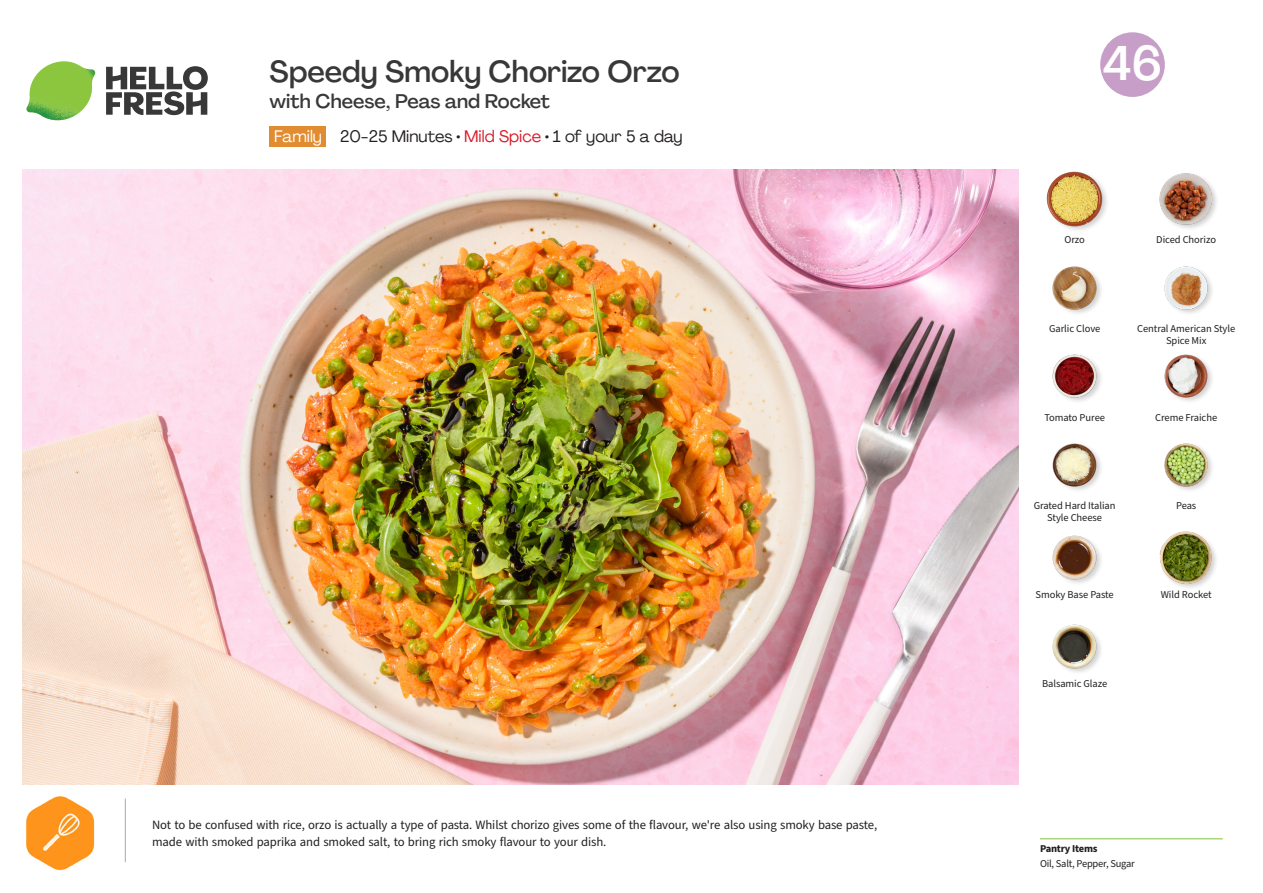
<style>
.page{position:relative;width:1263px;height:893px;background:#fff}
.page>*{position:absolute;margin:0;border:0;box-sizing:border-box;transform-origin:0 0}
.t1{font:500 48px "Agrandir";color:#fff}
._15_Titel_UK{font:500 30px "Agrandir";letter-spacing:-.005em;color:#383839}
._15_Titel_UK-2{font:500 19.5px "Agrandir";color:#383839}
._02_Box_Type{font:16.5px "Agrandir";color:#231f20}
._02_Box_Type-2{font:16.5px "Agrandir";color:#fff}
._24_Recipe_Nr_Bag{font:12.75px/16.4px "Source Sans Pro";letter-spacing:-.01em;color:#231f20}
._18_FRONT_ingredients_UK{font:10.5px/12px "Source Sans Pro";letter-spacing:-.005em;color:#231f20;text-align:center}
._14_Allergene_Text_7pt{font:10.5px "Source Sans Pro";letter-spacing:-.02em;color:#231f20}
._14_Allergene_Text_7pt-2{font:700 10.5px "Source Sans Pro";letter-spacing:-.02em;color:#231f20}
.s1{color:#da1b2b}
</style>
<div class="page">
<svg style="left:106px;top:66px;width:102px;height:49px"></svg>
<img style="left:26px;top:61px;width:69px;height:59px">
<img style="left:22px;top:170px;width:997px;height:615px">
<hr style="left:1040px;top:838px;width:183px;height:1px;background:#81c340">
<div style="left:270px;top:126px;width:56px;height:21px;background:#e18c31"></div>
<hr style="left:125px;top:798px;width:1px;height:64px;background:#a7a8a9">
<img style="left:26px;top:796px;width:69px;height:75px">
<img style="left:1052px;top:535px;width:49px;height:48px">
<img style="left:1052px;top:624px;width:49px;height:48px">
<div style="left:1159px;top:531px;width:60px;height:60px;background:#231f20;opacity:.2"></div>
<img style="left:1159px;top:531px;width:56px;height:55px">
<img style="left:1052px;top:354px;width:49px;height:47px">
<img style="left:1052px;top:443px;width:49px;height:47px">
<img style="left:1164px;top:443px;width:48px;height:47px">
<img style="left:1164px;top:354px;width:48px;height:47px">
<div style="left:1046px;top:170px;width:63px;height:64px;background:#231f20;opacity:.2"></div>
<img style="left:1046px;top:170px;width:57px;height:58px">
<img style="left:1052px;top:266px;width:49px;height:48px">
<img style="left:1164px;top:266px;width:48px;height:47px">
<img style="left:1159px;top:173px;width:56px;height:55px">
<svg style="left:1100px;top:32px;width:65px;height:65px"></svg>
<p class="_15_Titel_UK" style="left:270px;top:53px;width:412px">Speedy Smoky Chorizo Orzo</p>
<p class="_15_Titel_UK-2" style="left:270px;top:89px;width:282px">with Cheese, Peas and Rocket</p>
<p class="_02_Box_Type-2" style="left:274px;top:126px;width:49px">Family</p>
<p class="_02_Box_Type" style="left:340px;top:126px;width:344px">20-25 Minutes • <span class="s1">Mild Spice</span> • 1 of your 5 a day</p>
<p class="_24_Recipe_Nr_Bag" style="left:152px;top:817px;width:727px">Not to be confused with rice, orzo is actually a type of pasta. Whilst chorizo gives some of the flavour, we're also using smoky base paste, made with smoked paprika and smoked salt, to bring rich smoky flavour to your dish.</p>
<p class="t1" style="left:1103px;top:34px;width:61px">46</p>
<p class="_18_FRONT_ingredients_UK" style="left:1064px;top:234px;width:22px">Orzo</p>
<p class="_18_FRONT_ingredients_UK" style="left:1156px;top:234px;width:61px">Diced Chorizo</p>
<p class="_18_FRONT_ingredients_UK" style="left:1049px;top:323px;width:53px">Garlic Clove</p>
<p class="_18_FRONT_ingredients_UK" style="left:1137px;top:323px;width:100px">Central American Style<br>Spice Mix</p>
<p class="_18_FRONT_ingredients_UK" style="left:1044px;top:411px;width:62px">Tomato Puree</p>
<p class="_18_FRONT_ingredients_UK" style="left:1155px;top:411px;width:64px">Creme Fraiche</p>
<p class="_18_FRONT_ingredients_UK" style="left:1034px;top:500px;width:83px">Grated Hard Italian</p>
<p class="_18_FRONT_ingredients_UK" style="left:1176px;top:500px;width:22px">Peas</p>
<p class="_18_FRONT_ingredients_UK" style="left:1047px;top:512px;width:56px">Style Cheese</p>
<p class="_18_FRONT_ingredients_UK" style="left:1035px;top:589px;width:80px">Smoky Base Paste</p>
<p class="_18_FRONT_ingredients_UK" style="left:1161px;top:589px;width:52px">Wild Rocket</p>
<p class="_18_FRONT_ingredients_UK" style="left:1042px;top:678px;width:67px">Balsamic Glaze</p>
<p class="_14_Allergene_Text_7pt-2" style="left:1040px;top:842px;width:59px">Pantry Items</p>
<p class="_14_Allergene_Text_7pt" style="left:1040px;top:857px;width:96px">Oil, Salt, Pepper, Sugar</p>
</div>
